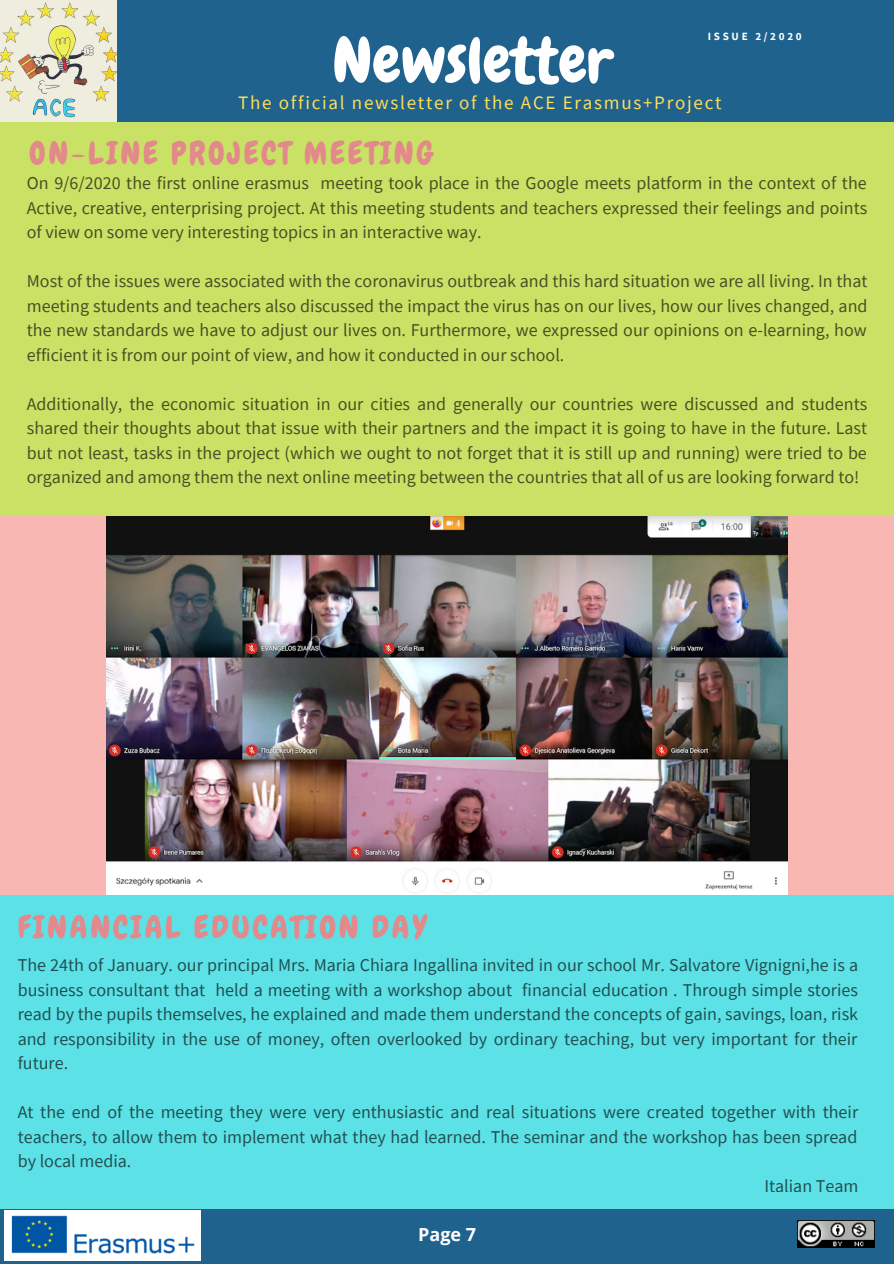
<style>
.page{position:relative;width:894px;height:1264px;background:#fff}
.page>*{position:absolute;margin:0;border:0;box-sizing:border-box;transform-origin:0 0}
.t1{font:63px "Chewy";color:#fff}
.t2{font:31.5px "Chewy";letter-spacing:.09em;color:#e3898b}
.t3{font:19.05px "Source Sans Pro";letter-spacing:.09em;color:#ffde59}
.t4{font:18px/24.5px "Source Sans Pro";color:#000;text-align:justify}
.t5{font:700 18px "Open Sans";color:#fff}
.t6{font:700 11.1px "Source Sans Pro";letter-spacing:.24em;color:#fff}
</style>
<div class="page">
<div style="left:0;top:516px;width:893px;height:379px;background:#f8b7b2"></div>
<div style="left:0;top:99px;width:893px;height:417px;background:#c9e265"></div>
<div style="left:0;top:1203px;width:893px;height:60px;background:#1f628e"></div>
<div style="left:0;top:0;width:893px;height:122px;background:#1f628e"></div>
<img style="left:4px;top:1210px;width:196px;height:50px">
<img style="left:0;top:0;width:116px;height:122px">
<img style="left:797px;top:1220px;width:76px;height:27px">
<div style="left:0;top:895px;width:893px;height:313px;background:#5ce1e6"></div>
<img style="left:106px;top:516px;width:681px;height:378px">
<p class="t6" style="left:707px;top:29px;width:95px">ISSUE 2/2020</p>
<h1 class="t1" style="left:332px;top:21px;width:282px">Newsletter</h1>
<p class="t3" style="left:238px;top:90px;width:484px">The official newsletter of the ACE Erasmus+Project</p>
<h2 class="t2" style="left:29px;top:133px;width:405px">ON-LINE PROJECT MEETING</h2>
<p class="t4" style="left:27px;top:171px;width:841px">On 9/6/2020 the first online erasmus meeting took place in the Google meets platform in the context of the Active, creative, enterprising project. At this meeting students and teachers expressed their feelings and points of view on some very interesting topics in an interactive way.</p>
<p class="t4" style="left:27px;top:268px;width:841px">Most of the issues were associated with the coronavirus outbreak and this hard situation we are all living. In that meeting students and teachers also discussed the impact the virus has on our lives, how our lives changed, and the new standards we have to adjust our lives on. Furthermore, we expressed our opinions on e-learning, how efficient it is from our point of view, and how it conducted in our school.</p>
<p class="t4" style="left:27px;top:391px;width:841px">Additionally, the economic situation in our cities and generally our countries were discussed and students shared their thoughts about that issue with their partners and the impact it is going to have in the future. Last but not least, tasks in the project (which we ought to not forget that it is still up and running) were tried to be organized and among them the next online meeting between the countries that all of us are looking forward to!</p>
<h2 class="t2" style="left:18px;top:907px;width:409px">FINANCIAL EDUCATION DAY</h2>
<p class="t4" style="left:18px;top:952px;width:841px">The 24th of January. our principal Mrs. Maria Chiara Ingallina invited in our school Mr. Salvatore Vignigni,he is a business consultant that held a meeting with a workshop about financial education . Through simple stories read by the pupils themselves, he explained and made them understand the concepts of gain, savings, loan, risk and responsibility in the use of money, often overlooked by ordinary teaching, but very important for their future.</p>
<p class="t4" style="left:18px;top:1099px;width:841px">At the end of the meeting they were very enthusiastic and real situations were created together with their</p>
<p class="t4" style="left:18px;top:1123px;width:840px">teachers, to allow them to implement what they had learned. The seminar and the workshop has been spread</p>
<p class="t4" style="left:18px;top:1148px;width:115px">by local media.</p>
<p class="t4" style="left:764px;top:1172px;width:95px">Italian Team</p>
<p class="t5" style="left:418px;top:1221px;width:59px">Page 7</p>
</div>
